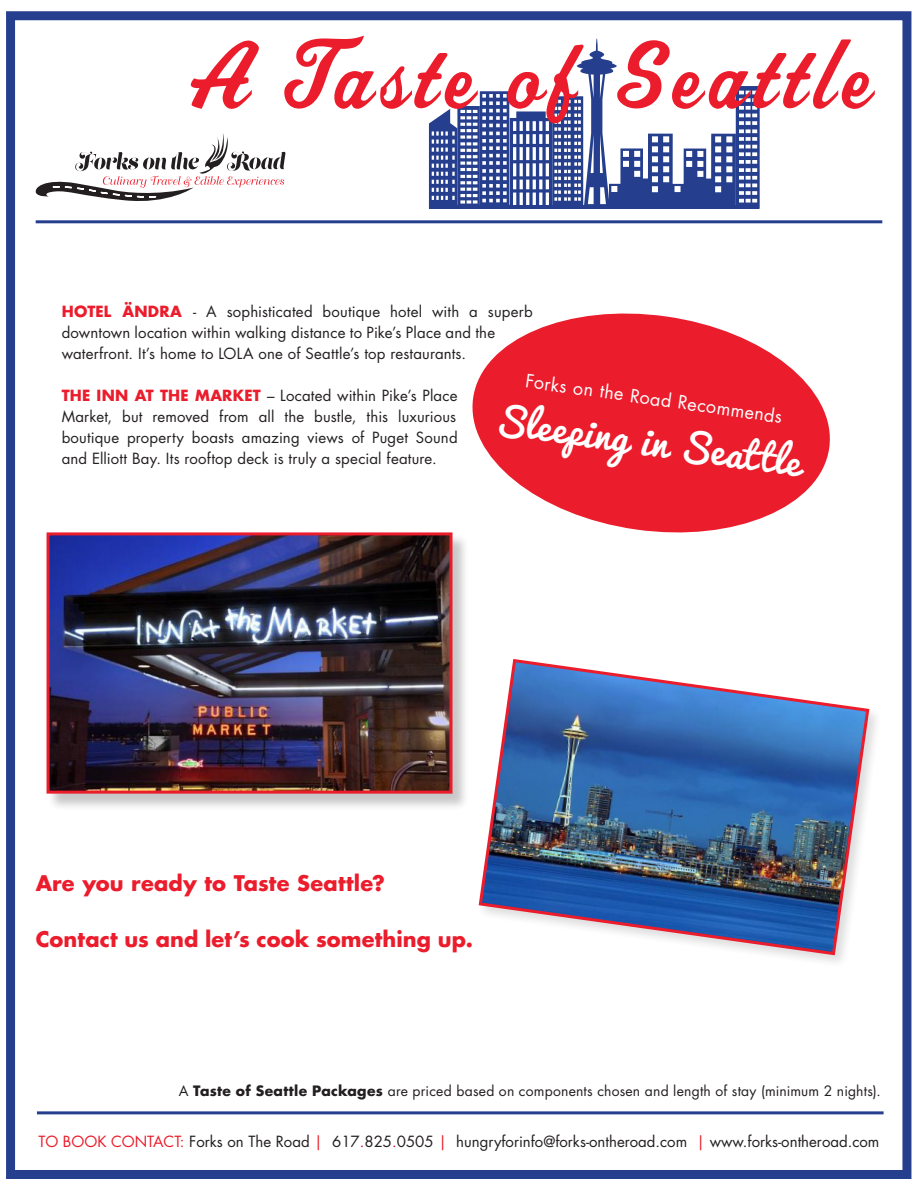
<style>
.page{position:relative;width:918px;height:1188px;background:#fff}
.page>*{position:absolute;margin:0;border:0;box-sizing:border-box;transform-origin:0 0}
.t1{font:99px "Sport Script";letter-spacing:.065em;color:#eb1c2b}
.t2{font:37.5px "Pacifico";color:#fff}
.Body{font:700 21px "Futura Std";letter-spacing:.005em;color:#eb1c2b}
.t3{font:18px "Futura Std";color:#fff}
.body{font:15px/21px "Futura Std";letter-spacing:.005em;color:#231f20}
.body-2{font:13.95px "Futura Std";letter-spacing:.015em;color:#231f20}
.s1{font-weight:700;color:#eb1c2b}
.s2{font-weight:700}
.s3{color:#eb1c2b}
.s4{color:#d30d2b}
</style>
<div class="page">
<div style="left:6px;top:11px;width:905px;height:1168px;border:9px solid #253f8e"></div>
<svg style="left:35px;top:133px;width:251px;height:68px"></svg>
<div style="left:47px;top:533px;width:423px;height:278px;background:#231f20;opacity:.25"></div>
<img style="left:51px;top:536px;width:398px;height:254px">
<div style="left:47px;top:532px;width:406px;height:262px;border:3px solid #eb1c2b"></div>
<img style="left:478px;top:659px;width:393px;height:298px">
<hr style="left:37px;top:1111px;width:847px;height:3px;background:#253f8e">
<svg style="left:429px;top:38px;width:331px;height:171px"></svg>
<svg style="left:465px;top:313px;width:365px;height:230px;fill:#eb1c2b"></svg>
<hr style="left:36px;top:220px;width:846px;height:3px;background:#253f8e">
<p class="t1" style="left:178px;top:13px;width:694px">A Taste of Seattle</p>
<p class="body" style="left:62px;top:301px;width:472px"><span class="s1">HOTEL ÄNDRA</span> - A sophisticated boutique hotel with a superb downtown location within walking distance to Pike’s Place and the waterfront. It’s home to LOLA one of Seattle’s top restaurants.</p>
<p class="body" style="left:62px;top:385px;width:398px;text-align:justify"><span class="s1">THE INN AT THE MARKET</span> – Located within Pike’s Place Market, but removed from all the bustle, this luxurious boutique property boasts amazing views of Puget Sound and Elliott Bay. Its rooftop deck is truly a special feature.</p>
<p class="t3" style="left:527px;top:369px;width:260px;rotate:8deg">Forks on the Road Recommends</p>
<p class="t2" style="left:499px;top:400px;width:309px;rotate:8deg">Sleeping in Seattle</p>
<p class="Body" style="left:36px;top:870px;width:351px">Are you ready to Taste Seattle?</p>
<p class="Body" style="left:36px;top:925px;width:439px">Contact us and let’s cook something up.</p>
<p class="body-2" style="left:179px;top:1082px;width:703px">A <span class="s2">Taste of Seattle Packages</span> are priced based on components chosen and length of stay (minimum 2 nights).</p>
<p class="body" style="left:38px;top:1131px;width:843px"><span class="s3">TO BOOK CONTACT:</span> Forks on The Road <span class="s3">|</span> 617<span class="s4">.</span>825<span class="s4">.</span>0505 <span class="s3">|</span> hungryforinfo@forks-ontheroad.com <span class="s3">|</span> www.forks-ontheroad.com</p>
</div>
